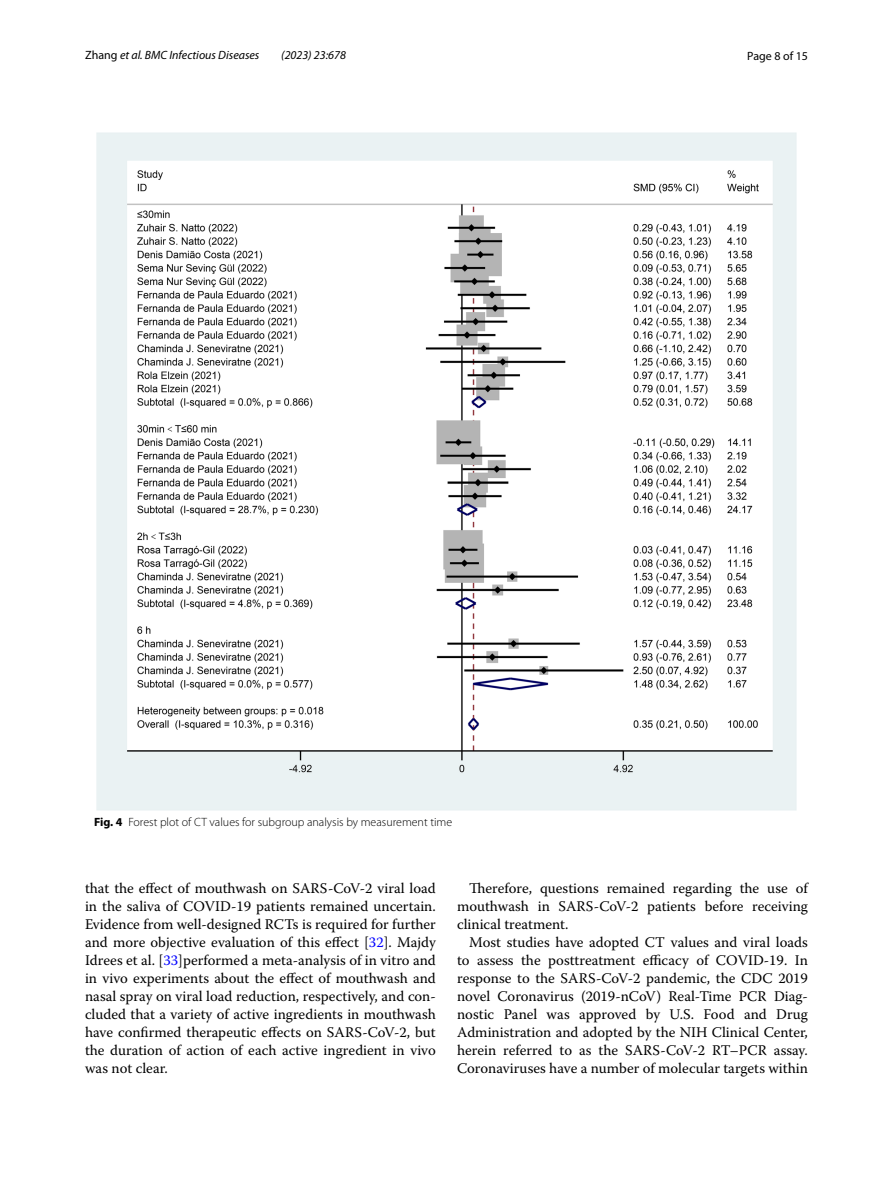
<style>
.page{position:relative;width:893px;height:1187px;background:#fff}
.page>*{position:absolute;margin:0;border:0;box-sizing:border-box;transform-origin:0 0}
.t1{font:14.7px/18px "Warnock Pro";color:#000;text-align:justify}
.t2{font:300 12px "Myriad Pro";color:#000}
.t3{font:italic 12px "Myriad Pro";color:#000}
.t4{font:12px "Myriad Pro";color:#000}
.s1{font-style:normal}
.s2{font-weight:700}
.s3{color:#00f}
</style>
<div class="page">
<img style="left:96px;top:133px;width:701px;height:677px">
<p class="t3" style="left:85px;top:48px;width:176px"><span class="s1">Zhang</span> et al. BMC Infectious Diseases</p>
<p class="t3" style="left:281px;top:48px;width:66px">(2023) 23:678</p>
<p class="t4" style="left:747px;top:48px;width:62px">Page 8 of 15</p>
<p class="t2" style="left:94px;top:815px;width:360px"><span class="s2">Fig. 4</span> Forest plot of CT values for subgroup analysis by measurement time</p>
<p class="t1" style="left:85px;top:878px;width:352px">that the effect of mouthwash on SARS-CoV-2 viral load in the saliva of COVID-19 patients remained uncertain.<br>Evidence from well-designed RCTs is required for further and more objective evaluation of this effect [<span class="s3">32</span>]. Majdy Idrees et al. [<span class="s3">33</span>]performed a meta-analysis of in vitro and in vivo experiments about the effect of mouthwash and nasal spray on viral load reduction, respectively, and con&shy;cluded that a variety of active ingredients in mouthwash have confirmed therapeutic effects on SARS-CoV-2, but the duration of action of each active ingredient in vivo was not clear.</p>
<p class="t1" style="left:457px;top:878px;width:352px;text-indent:12px">Therefore, questions remained regarding the use of mouthwash in SARS-CoV-2 patients before receiving clinical treatment.</p>
<p class="t1" style="left:457px;top:932px;width:352px;text-indent:12px">Most studies have adopted CT values and viral loads to assess the posttreatment efficacy of COVID-19. In response to the SARS-CoV-2 pandemic, the CDC 2019 novel Coronavirus (2019-nCoV) Real-Time PCR Diag&shy;nostic Panel was approved by U.S. Food and Drug Administration and adopted by the NIH Clinical Center, herein referred to as the SARS-CoV-2 RT–PCR assay.<br>Coronaviruses have a number of molecular targets within</p>
</div>
